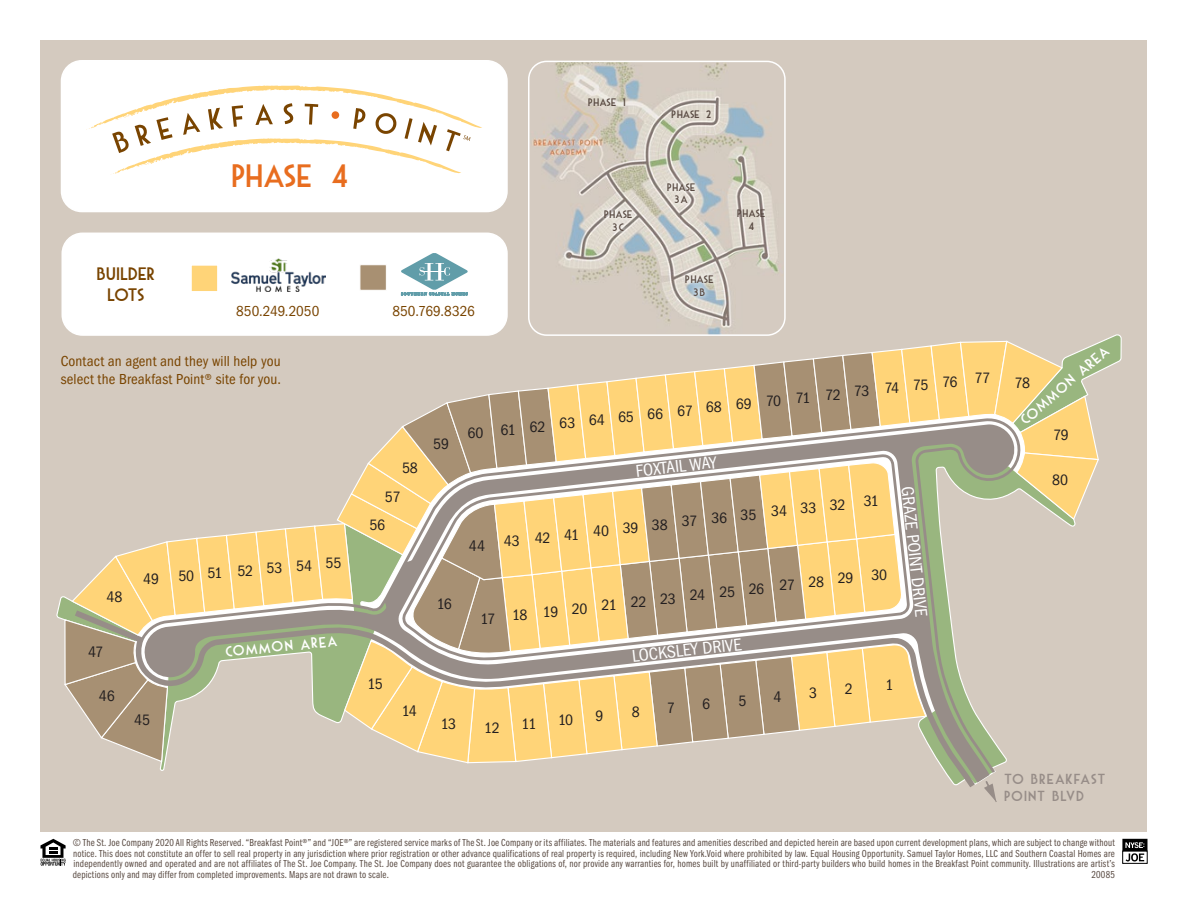
<style>
.page{position:relative;width:1188px;height:918px;background:#fff}
.page>*{position:absolute;margin:0;border:0;box-sizing:border-box;transform-origin:0 0}
.t1{font:31.5px "Mouse Deco";letter-spacing:-.115em;color:#e86d1f}
.t2{font:condensed 17.85px "ITC Franklin Gothic Std";color:#fff}
.t3{font:17.55px/21px "Mouse Deco";letter-spacing:-.105em;color:#794400;text-align:center}
.t4{font:condensed 15.6px "ITC Franklin Gothic Std";letter-spacing:-.015em;color:#231f20}
.t5{font:condensed 15px/18px "ITC Franklin Gothic Std";letter-spacing:.005em;color:#794400}
.t6{font:14.55px "Mouse Deco";color:#fff}
.t7{font:14.1px/17px "Mouse Deco";letter-spacing:-.055em;color:#978d88}
.t8{font:10.65px/12.8px "Mouse Deco";letter-spacing:-.11em;color:#594a42;text-align:center}
.t9{font:10.5px/10.5px "ITC Franklin Gothic Std Bk Cp";letter-spacing:.02em;color:#594a42;text-align:justify}
</style>
<div class="page">
<svg style="left:40px;top:839px;width:26px;height:27px"></svg>
<div style="left:1122px;top:851px;width:26px;height:13px;border:1px solid #000"></div>
<svg style="left:1122px;top:839px;width:25px;height:23px"></svg>
<div style="left:40px;top:40px;width:1108px;height:792px;background:#d4cabf"></div>
<svg style="left:56px;top:334px;width:1066px;height:438px"></svg>
<svg style="left:984px;top:781px;width:12px;height:21px"></svg>
<div style="left:62px;top:61px;width:445px;height:151px;background:#fff;border-radius:20px"></div>
<div style="left:61px;top:60px;width:447px;height:152px;border:2px solid #fff;border-radius:20px"></div>
<svg style="left:86px;top:86px;width:396px;height:88px"></svg>
<img style="left:529px;top:61px;width:256px;height:274px">
<div style="left:528px;top:61px;width:258px;height:275px;border:2px solid #fff;border-radius:18px"></div>
<div style="left:680px;top:269px;width:39px;height:33px;background:#fff;opacity:.85"></div>
<div style="left:598px;top:204px;width:40px;height:33px;background:#fff;opacity:.85"></div>
<div style="left:661px;top:177px;width:40px;height:33px;background:#fff;opacity:.85"></div>
<div style="left:62px;top:233px;width:445px;height:102px;background:#fff;border-radius:20px"></div>
<div style="left:62px;top:233px;width:446px;height:103px;border:2px solid #fff;border-radius:20px"></div>
<div style="left:191px;top:265px;width:27px;height:27px;background:#ffd478;border:1px solid #fff"></div>
<img style="left:231px;top:259px;width:95px;height:33px">
<div style="left:360px;top:264px;width:27px;height:27px;background:#a89072;border:1px solid #fff"></div>
<svg style="left:401px;top:253px;width:67px;height:42px"></svg>
<h3 class="t3" style="left:96px;top:264px;width:62px">BUILDER<br>LOTS</h3>
<h1 class="t1" style="left:230px;top:161px;width:122px">PHASE 4</h1>
<h3 class="t5" style="left:236px;top:302px;width:85px">850.249.2050</h3>
<h3 class="t5" style="left:392px;top:302px;width:84px">850.769.8326</h3>
<p class="t8" style="left:587px;top:96px;width:40px">PHASE 1</p>
<p class="t8" style="left:603px;top:208px;width:31px">PHASE<br>3C</p>
<p class="t8" style="left:671px;top:108px;width:42px">PHASE 2</p>
<p class="t8" style="left:667px;top:181px;width:31px">PHASE<br>3A</p>
<p class="t8" style="left:685px;top:273px;width:31px">PHASE<br>3B</p>
<p class="t8" style="left:737px;top:208px;width:31px">PHASE<br>4</p>
<h3 class="t5" style="left:61px;top:353px;width:222px">Contact an agent and they will help you select the Breakfast Point® site for you.</h3>
<h3 class="t4" style="left:106px;top:588px;width:18px">48</h3>
<h3 class="t4" style="left:143px;top:562px;width:200px">49 50 51 52 53 54 55</h3>
<h3 class="t4" style="left:88px;top:643px;width:17px">47</h3>
<h3 class="t4" style="left:99px;top:687px;width:17px">46</h3>
<h3 class="t4" style="left:134px;top:711px;width:17px">45</h3>
<h3 class="t6" style="left:224px;top:645px;width:116px;rotate:-6deg">COMMON AREA</h3>
<h3 class="t4" style="left:402px;top:459px;width:17px">58</h3>
<h3 class="t4" style="left:385px;top:488px;width:17px">57</h3>
<h3 class="t4" style="left:369px;top:516px;width:17px">56</h3>
<h3 class="t4" style="left:368px;top:676px;width:17px">15</h3>
<h3 class="t4" style="left:402px;top:702px;width:17px">14</h3>
<h3 class="t4" style="left:433px;top:436px;width:17px">59</h3>
<h3 class="t4" style="left:437px;top:595px;width:17px">16</h3>
<h3 class="t6" style="left:1017px;top:417px;width:116px;rotate:-41deg">COMMON AREA</h3>
<h3 class="t4" style="left:467px;top:397px;width:524px">60 61 62 63 64 65 66 67 68 69 70 71 72 73 74 75 76 77</h3>
<h3 class="t4" style="left:1014px;top:374px;width:17px">78</h3>
<h3 class="t4" style="left:1053px;top:427px;width:17px">79</h3>
<h3 class="t4" style="left:1052px;top:471px;width:17px">80</h3>
<h2 class="t2" style="left:635px;top:461px;width:83px;rotate:-6deg">FOXTAIL WAY</h2>
<h2 class="t2" style="left:918px;top:485px;width:132px;rotate:84deg">GRAZE POINT DRIVE</h2>
<h3 class="t4" style="left:504px;top:512px;width:377px">43 42 41 40 39 38 37 36 35 34 33 32 31</h3>
<h3 class="t4" style="left:469px;top:537px;width:18px">44</h3>
<h3 class="t4" style="left:481px;top:588px;width:408px">17 18 19 20 21 22 23 24 25 26 27 28 29 30</h3>
<h2 class="t2" style="left:631px;top:646px;width:112px;rotate:-6deg">LOCKSLEY DRIVE</h2>
<h3 class="t4" style="left:441px;top:715px;width:17px">13</h3>
<h3 class="t4" style="left:484px;top:719px;width:17px">12</h3>
<h3 class="t4" style="left:522px;top:715px;width:16px">11</h3>
<h3 class="t4" style="left:558px;top:711px;width:17px">10</h3>
<h3 class="t4" style="left:595px;top:707px;width:9px">9</h3>
<h3 class="t4" style="left:632px;top:703px;width:9px">8</h3>
<h3 class="t4" style="left:667px;top:699px;width:9px">7</h3>
<h3 class="t4" style="left:702px;top:696px;width:9px">6</h3>
<h3 class="t4" style="left:739px;top:692px;width:9px">5</h3>
<h3 class="t4" style="left:774px;top:688px;width:9px">4</h3>
<h3 class="t4" style="left:809px;top:684px;width:9px">3</h3>
<h3 class="t4" style="left:845px;top:680px;width:9px">2</h3>
<h3 class="t4" style="left:886px;top:676px;width:9px">1</h3>
<h3 class="t7" style="left:1004px;top:771px;width:104px">TO BREAKFAST<br>POINT BLVD</h3>
<p class="t9" style="left:73px;top:837px;width:1044px">© The St. Joe Company 2020 All Rights Reserved. “Breakfast Point®” and “JOE®” are registered service marks of The St. Joe Company or its affiliates. The materials and features and amenities described and depicted herein are based upon current development plans, which are subject to change without notice. This does not constitute an offer to sell real property in any jurisdiction where prior registration or other advance qualifications of real property is required, including New York.Void where prohibited by law. Equal Housing Opportunity. Samuel Taylor Homes, LLC and Southern Coastal Homes are independently owned and operated and are not affiliates of The St. Joe Company. The St. Joe Company does not guarantee the obligations of, nor provide any warranties for, homes built by unaffiliated or third-party builders who build homes in the Breakfast Point community. Illustrations are artist’s depictions only and may differ from completed improvements. Maps are not drawn to scale.</p>
<p class="t9" style="left:1091px;top:869px;width:25px">20085</p>
</div>
